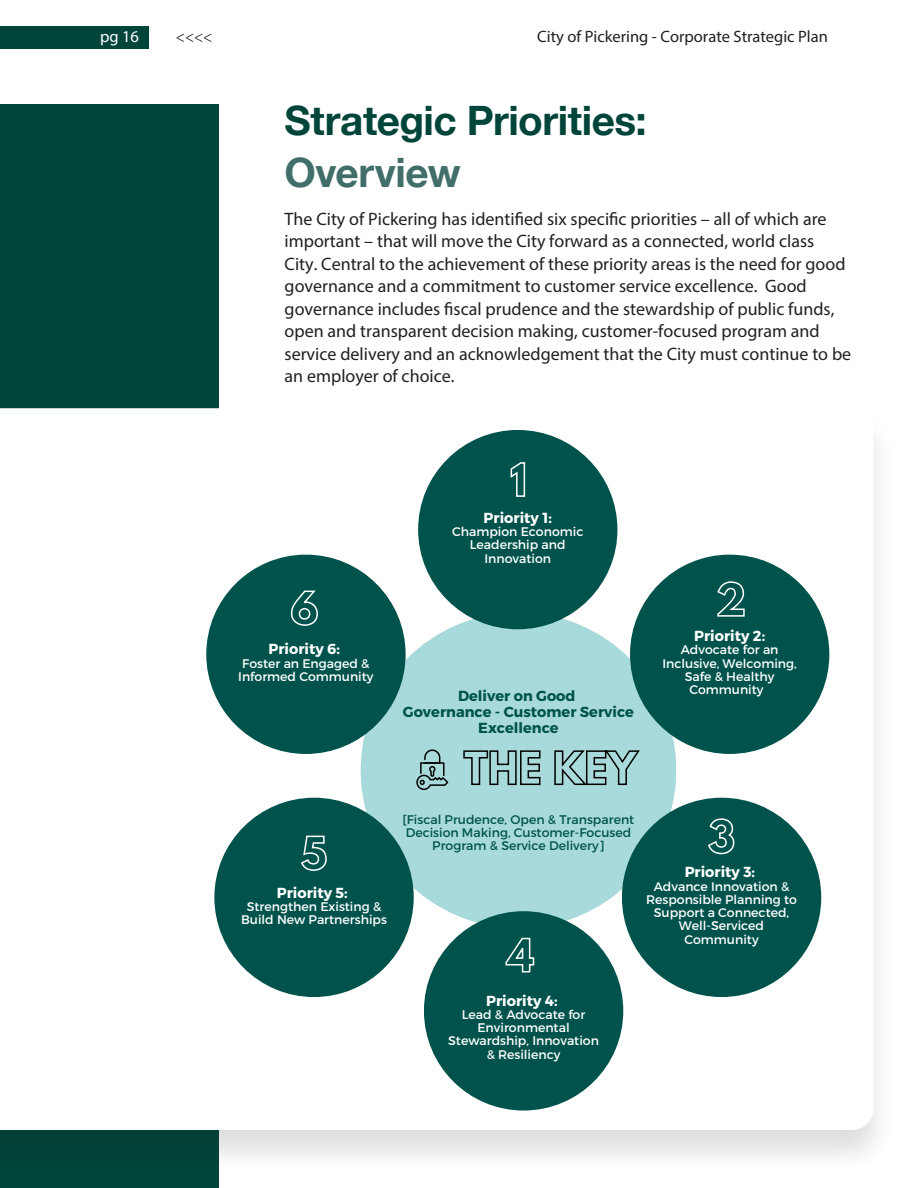
<style>
.page{position:relative;width:918px;height:1188px;background:#fff}
.page>*{position:absolute;margin:0;border:0;box-sizing:border-box;transform-origin:0 0}
.Headline_27_31_Left{font:700 40.5px/52.5px "Helvetica Neue";letter-spacing:-.01em;color:#00453a}
.Copy_Text_08_14_Full_Length{font:18px/22.5px "Myriad Pro";color:#231f20}
.t1{font:16.5px "Myriad Pro";color:#231f20}
.t2{font:16.5px "Myriad Pro";color:#fff}
.t3{font:16.5px "Minion Pro";color:#231f20}
.t4{font:700 14.55px "Montserrat";color:#fff}
.t5{font:700 14.55px/15.6px "Montserrat";color:#00534c;text-align:center}
.t6{font:12.45px/13.2px "Montserrat";color:#fff;text-align:center}
.t7{font:12.45px/13.2px "Montserrat";color:#00534c;text-align:center}
.s1{color:#416e68}
</style>
<div class="page">
<div style="left:0;top:105px;width:219px;height:1083px;background:#00453a"></div>
<div style="left:0;top:406px;width:898px;height:769px;background:#231f20;opacity:.15"></div>
<div style="left:0;top:408px;width:874px;height:722px;background:#fff"></div>
<div style="left:200px;top:430px;width:636px;height:687px;background:#fff"></div>
<div style="left:361px;top:612px;width:315px;height:316px;background:#a9dadb;border-radius:158px"></div>
<svg style="left:416px;top:750px;width:32px;height:40px"></svg>
<div style="left:418px;top:430px;width:199px;height:199px;background:#00534c;border-radius:100px"></div>
<div style="left:630px;top:555px;width:199px;height:199px;background:#00534c;border-radius:100px"></div>
<div style="left:622px;top:798px;width:199px;height:199px;background:#00534c;border-radius:100px"></div>
<div style="left:424px;top:911px;width:199px;height:200px;background:#00534c;border-radius:100px"></div>
<div style="left:214px;top:798px;width:200px;height:199px;background:#00534c;border-radius:100px"></div>
<div style="left:206px;top:555px;width:200px;height:199px;background:#00534c;border-radius:100px"></div>
<svg style="left:510px;top:462px;width:16px;height:35px"></svg>
<svg style="left:717px;top:581px;width:28px;height:36px"></svg>
<svg style="left:708px;top:818px;width:27px;height:37px"></svg>
<svg style="left:505px;top:937px;width:30px;height:36px"></svg>
<svg style="left:301px;top:835px;width:26px;height:36px"></svg>
<svg style="left:290px;top:590px;width:28px;height:36px"></svg>
<svg style="left:463px;top:750px;width:177px;height:36px"></svg>
<div style="left:0;top:26px;width:149px;height:23px;background:#00453a"></div>
<p class="t2" style="left:100px;top:27px;width:41px">pg 16</p>
<p class="t3" style="left:176px;top:26px;width:38px">&lt;&lt;&lt;&lt;</p>
<p class="t1" style="left:537px;top:27px;width:292px">City of Pickering - Corporate Strategic Plan</p>
<p class="Headline_27_31_Left" style="left:285px;top:95px;width:364px">Strategic Priorities:<br><span class="s1">Overview</span></p>
<p class="Copy_Text_08_14_Full_Length" style="left:285px;top:207px;width:568px">The City of Pickering has identified six specific priorities – all of which are important – that will move the City forward as a connected, world class City. Central to the achievement of these priority areas is the need for good governance and a commitment to customer service excellence. Good governance includes fiscal prudence and the stewardship of public funds, open and transparent decision making, customer-focused program and service delivery and an acknowledgement that the City must continue to be an employer of choice.</p>
<p class="t4" style="left:484px;top:509px;width:70px">Priority 1:</p>
<p class="t6" style="left:452px;top:525px;width:133px">Champion Economic<br>Leadership and<br>Innovation</p>
<p class="t4" style="left:269px;top:640px;width:73px">Priority 6:</p>
<p class="t6" style="left:238px;top:657px;width:137px">Foster an Engaged &amp;<br>Informed Community</p>
<p class="t5" style="left:403px;top:689px;width:233px">Deliver on Good<br>Governance - Customer Service<br>Excellence</p>
<p class="t4" style="left:694px;top:627px;width:73px">Priority 2:</p>
<p class="t6" style="left:662px;top:643px;width:136px">Advocate for an<br>Inclusive, Welcoming,<br>Safe &amp; Healthy<br>Community</p>
<p class="t4" style="left:277px;top:883px;width:72px">Priority 5:</p>
<p class="t6" style="left:241px;top:900px;width:147px">Strengthen Existing &amp;<br>Build New Partnerships</p>
<p class="t7" style="left:403px;top:813px;width:233px">[Fiscal Prudence, Open &amp; Transparent<br>Decision Making, Customer-Focused<br>Program &amp; Service Delivery]</p>
<p class="t4" style="left:685px;top:863px;width:72px">Priority 3:</p>
<p class="t6" style="left:646px;top:879px;width:152px">Advance Innovation &amp;<br>Responsible Planning to<br>Support a Connected,<br>Well-Serviced<br>Community</p>
<p class="t4" style="left:486px;top:991px;width:73px">Priority 4:</p>
<p class="t6" style="left:448px;top:1008px;width:152px">Lead &amp; Advocate for<br>Environmental<br>Stewardship, Innovation &amp; Resiliency</p>
</div>
